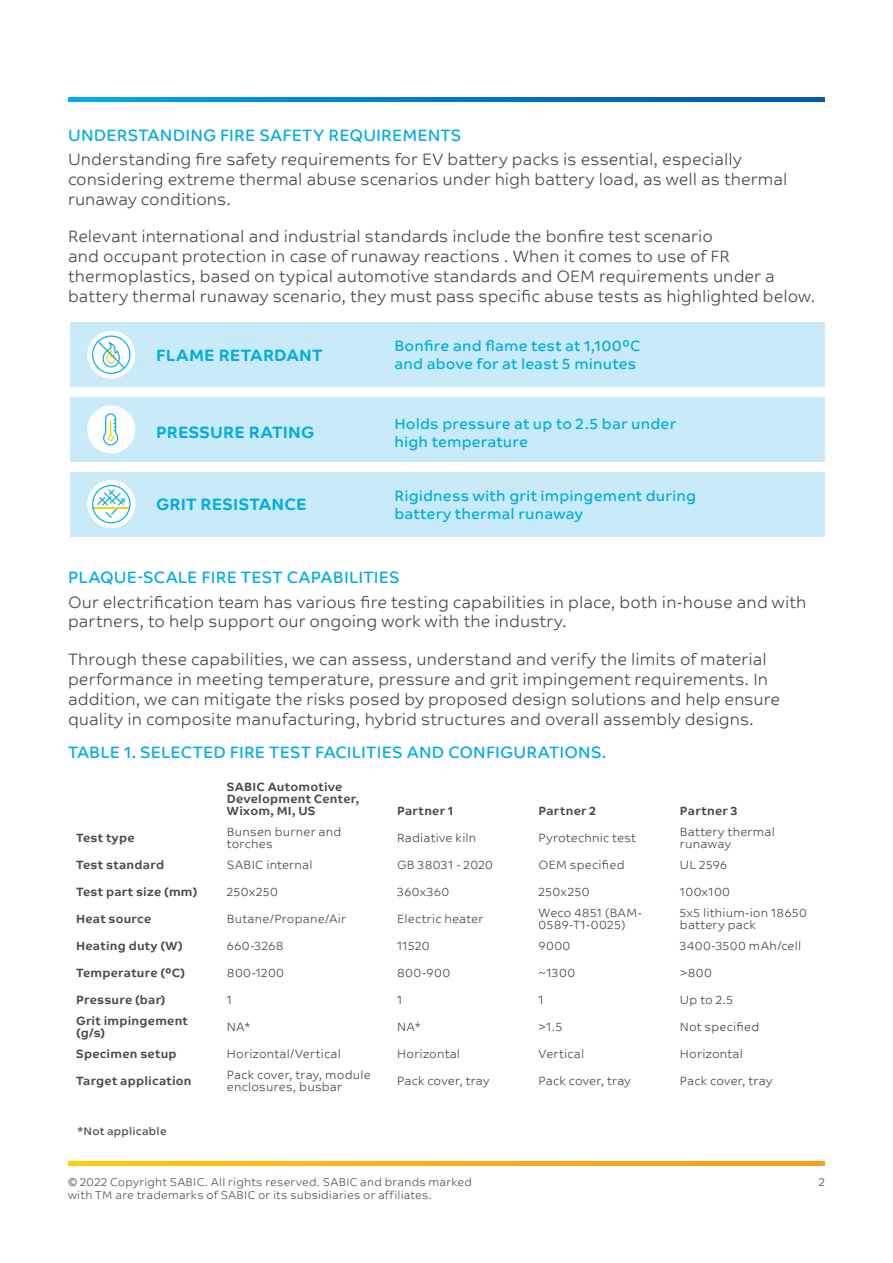
<style>
.page{position:relative;width:893px;height:1263px;background:#fff}
.page>*{position:absolute;margin:0;border:0;box-sizing:border-box;transform-origin:0 0}
.t1{font:300 16.5px/19.8px "SABIC Typeface Text";letter-spacing:.005em;color:#484a4d}
.t2{font:16.5px "SABIC Typeface Text";letter-spacing:.01em;color:#00ade2}
.t3{font:700 16.5px "SABIC Typeface Text";letter-spacing:.01em;color:#00ade2}
.t4{font:15px/18px "SABIC Typeface Text";letter-spacing:.01em;color:#00ade2}
.t5{font:300 12px/12px "SABIC Typeface Text";letter-spacing:.02em;color:#484a4d}
.t6{font:700 12px/12px "SABIC Typeface Text";letter-spacing:.02em;color:#484a4d}
.t7{font:300 12px "SABIC Typeface Text";letter-spacing:.04em;color:#484a4d}
.t8{font:300 11.4px/13.6px "SABIC Typeface Text";letter-spacing:.02em;color:#54575a}
.t9{font:11.1px "SABIC Typeface Text";letter-spacing:.02em;color:#484a4d}
</style>
<div class="page">
<div style="left:70px;top:323px;width:755px;height:64px;background:#c9eaf8"></div>
<div style="left:70px;top:397px;width:755px;height:64px;background:#c9eaf8"></div>
<div style="left:70px;top:472px;width:755px;height:64px;background:#c9eaf8"></div>
<div style="left:87px;top:331px;width:48px;height:48px;background:#fff;border-radius:50%"></div>
<svg style="left:92px;top:335px;width:38px;height:39px"></svg>
<div style="left:87px;top:405px;width:48px;height:48px;background:#fff;border-radius:50%"></div>
<svg style="left:103px;top:413px;width:15px;height:32px"></svg>
<div style="left:87px;top:480px;width:48px;height:48px;background:#fff;border-radius:50%"></div>
<svg style="left:92px;top:485px;width:38px;height:38px"></svg>
<svg style="left:68px;top:97px;width:757px;height:4px;background:#007cc5"></svg>
<svg style="left:68px;top:1161px;width:757px;height:4px;background:#fab215"></svg>
<p class="t2" style="left:68px;top:126px;width:395px">UNDERSTANDING FIRE SAFETY REQUIREMENTS</p>
<p class="t1" style="left:68px;top:148px;width:721px">Understanding fire safety requirements for EV battery packs is essential, especially considering extreme thermal abuse scenarios under high battery load, as well as thermal runaway conditions.</p>
<p class="t1" style="left:68px;top:225px;width:749px">Relevant international and industrial standards include the bonfire test scenario<br>and occupant protection in case of runaway reactions . When it comes to use of FR thermoplastics, based on typical automotive standards and OEM requirements under a battery thermal runaway scenario, they must pass specific abuse tests as highlighted below.</p>
<p class="t3" style="left:156px;top:339px;width:168px">FLAME RETARDANT</p>
<p class="t4" style="left:394px;top:337px;width:247px">Bonfire and flame test at 1,100⁰C and above for at least 5 minutes</p>
<p class="t3" style="left:156px;top:417px;width:159px">PRESSURE RATING</p>
<p class="t4" style="left:394px;top:414px;width:283px">Holds pressure at up to 2.5 bar under high temperature</p>
<p class="t3" style="left:156px;top:489px;width:152px">GRIT RESISTANCE</p>
<p class="t4" style="left:394px;top:486px;width:303px">Rigidness with grit impingement during battery thermal runaway</p>
<p class="t2" style="left:68px;top:568px;width:333px">PLAQUE-SCALE FIRE TEST CAPABILITIES</p>
<p class="t1" style="left:68px;top:591px;width:740px">Our electrification team has various fire testing capabilities in place, both in-house and with partners, to help support our ongoing work with the industry.</p>
<p class="t1" style="left:68px;top:648px;width:714px">Through these capabilities, we can assess, understand and verify the limits of material performance in meeting temperature, pressure and grit impingement requirements. In addition, we can mitigate the risks posed by proposed design solutions and help ensure quality in composite manufacturing, hybrid structures and overall assembly designs.</p>
<p class="t2" style="left:68px;top:743px;width:540px">TABLE 1. SELECTED FIRE TEST FACILITIES AND CONFIGURATIONS.</p>
<p class="t6" style="left:227px;top:780px;width:134px">SABIC Automotive<br>Development Center,<br>Wixom, MI, US</p>
<p class="t6" style="left:397px;top:804px;width:58px">Partner 1</p>
<p class="t6" style="left:539px;top:804px;width:59px">Partner 2</p>
<p class="t6" style="left:680px;top:804px;width:60px">Partner 3</p>
<p class="t6" style="left:76px;top:830px;width:60px">Test type</p>
<p class="t5" style="left:227px;top:824px;width:116px">Bunsen burner and torches</p>
<p class="t5" style="left:397px;top:830px;width:81px">Radiative kiln</p>
<p class="t5" style="left:539px;top:830px;width:99px">Pyrotechnic test</p>
<p class="t5" style="left:680px;top:824px;width:96px">Battery thermal runaway</p>
<p class="t6" style="left:76px;top:857px;width:90px">Test standard</p>
<p class="t5" style="left:227px;top:857px;width:87px">SABIC internal</p>
<p class="t5" style="left:397px;top:857px;width:97px">GB 38031 - 2020</p>
<p class="t5" style="left:539px;top:857px;width:88px">OEM specified</p>
<p class="t5" style="left:680px;top:857px;width:49px">UL 2596</p>
<p class="t6" style="left:76px;top:884px;width:123px">Test part size (mm)</p>
<p class="t7" style="left:227px;top:880px;width:52px">250x250</p>
<p class="t5" style="left:397px;top:884px;width:54px">360x360</p>
<p class="t7" style="left:539px;top:880px;width:52px">250x250</p>
<p class="t7" style="left:680px;top:880px;width:52px">100x100</p>
<p class="t6" style="left:76px;top:911px;width:77px">Heat source</p>
<p class="t5" style="left:227px;top:911px;width:121px">Butane/Propane/Air</p>
<p class="t5" style="left:397px;top:911px;width:88px">Electric heater</p>
<p class="t5" style="left:539px;top:905px;width:105px">Weco 4851 (BAM-<br>0589-T1-0025)</p>
<p class="t5" style="left:680px;top:905px;width:129px">5x5 lithium-ion 18650 battery pack</p>
<p class="t6" style="left:76px;top:938px;width:108px">Heating duty (W)</p>
<p class="t5" style="left:227px;top:938px;width:58px">660-3268</p>
<p class="t5" style="left:397px;top:938px;width:34px">11520</p>
<p class="t5" style="left:539px;top:938px;width:33px">9000</p>
<p class="t5" style="left:680px;top:938px;width:123px">3400-3500 mAh/cell</p>
<p class="t6" style="left:76px;top:965px;width:111px">Temperature (⁰C)</p>
<p class="t5" style="left:227px;top:965px;width:59px">800-1200</p>
<p class="t5" style="left:397px;top:965px;width:54px">800-900</p>
<p class="t5" style="left:539px;top:965px;width:38px">~1300</p>
<p class="t5" style="left:680px;top:965px;width:33px">&gt;800</p>
<p class="t6" style="left:76px;top:992px;width:91px">Pressure (bar)</p>
<p class="t5" style="left:227px;top:992px;width:7px">1</p>
<p class="t5" style="left:397px;top:992px;width:7px">1</p>
<p class="t5" style="left:539px;top:992px;width:7px">1</p>
<p class="t5" style="left:680px;top:992px;width:55px">Up to 2.5</p>
<p class="t6" style="left:76px;top:1013px;width:113px">Grit impingement (g/s)</p>
<p class="t5" style="left:227px;top:1019px;width:25px">NA*</p>
<p class="t5" style="left:397px;top:1019px;width:25px">NA*</p>
<p class="t5" style="left:539px;top:1019px;width:25px">&gt;1.5</p>
<p class="t5" style="left:680px;top:1019px;width:81px">Not specified</p>
<p class="t6" style="left:76px;top:1046px;width:102px">Specimen setup</p>
<p class="t5" style="left:227px;top:1046px;width:115px">Horizontal/Vertical</p>
<p class="t5" style="left:397px;top:1046px;width:64px">Horizontal</p>
<p class="t5" style="left:539px;top:1046px;width:47px">Vertical</p>
<p class="t5" style="left:680px;top:1046px;width:64px">Horizontal</p>
<p class="t6" style="left:76px;top:1073px;width:117px">Target application</p>
<p class="t5" style="left:227px;top:1067px;width:145px">Pack cover, tray, module enclosures, busbar</p>
<p class="t5" style="left:397px;top:1073px;width:94px">Pack cover, tray</p>
<p class="t5" style="left:539px;top:1073px;width:94px">Pack cover, tray</p>
<p class="t5" style="left:680px;top:1073px;width:94px">Pack cover, tray</p>
<p class="t9" style="left:77px;top:1125px;width:91px">*Not applicable</p>
<p class="t8" style="left:68px;top:1174px;width:405px">© 2022 Copyright SABIC. All rights reserved. SABIC and brands marked with TM are trademarks of SABIC or its subsidiaries or affiliates.</p>
<p class="t8" style="left:819px;top:1174px;width:8px">2</p>
</div>
